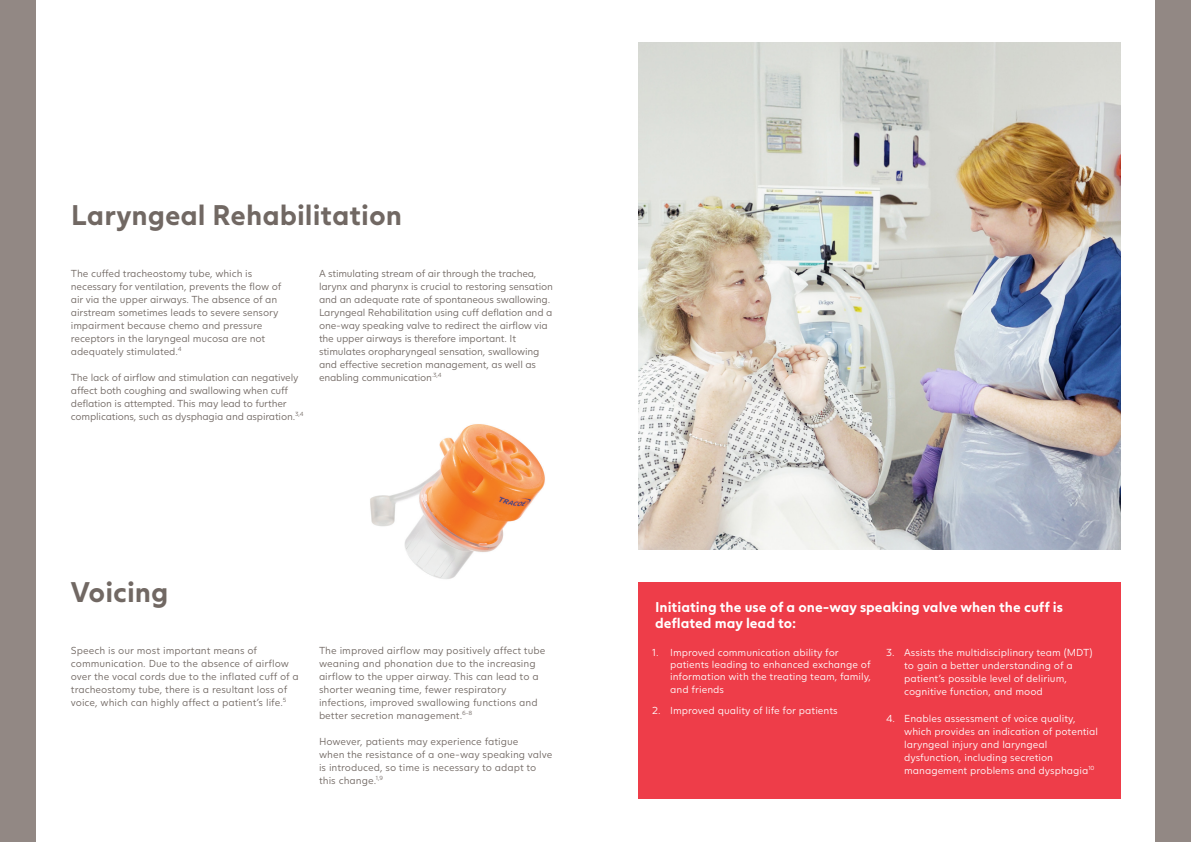
<style>
.page{position:relative;width:1191px;height:842px;background:#fff}
.page>*{position:absolute;margin:0;border:0;box-sizing:border-box;transform-origin:0 0}
.Copy{font:700 28px "Juli Sans";color:#716863}
.Copy-2{font:700 14px/16.8px "Juli Sans";color:#fff}
.CONTENT_-_Bodycopy{font:300 10px/13px "Juli Sans";letter-spacing:-.01em;color:#716863}
.t1{font:300 10px/13px "Juli Sans";color:#fff}
</style>
<div class="page">
<div style="left:638px;top:583px;width:482px;height:216px;background:#ee3d49"></div>
<img style="left:638px;top:43px;width:482px;height:507px">
<img style="left:370px;top:424px;width:175px;height:155px">
<div style="left:0;top:0;width:35px;height:842px;background:#928884"></div>
<div style="left:1155px;top:0;width:36px;height:842px;background:#928884"></div>
<p class="Copy" style="left:71px;top:197px;width:333px">Laryngeal Rehabilitation</p>
<p class="CONTENT_-_Bodycopy" style="left:71px;top:266px;width:212px">The cuffed tracheostomy tube, which is necessary for ventilation, prevents the flow of air via the upper airways. The absence of an airstream sometimes leads to severe sensory impairment because chemo and pressure receptors in the laryngeal mucosa are not adequately stimulated.<sup>4</sup></p>
<p class="CONTENT_-_Bodycopy" style="left:71px;top:370px;width:234px">The lack of airflow and stimulation can negatively affect both coughing and swallowing when cuff deflation is attempted. This may lead to further complications, such as dysphagia and aspiration.<sup>3,4</sup></p>
<p class="CONTENT_-_Bodycopy" style="left:319px;top:266px;width:235px">A stimulating stream of air through the trachea, larynx and pharynx is crucial to restoring sensation and an adequate rate of spontaneous swallowing.<br>Laryngeal Rehabilitation using cuff deflation and a one-way speaking valve to redirect the airflow via the upper airways is therefore important. It stimulates oropharyngeal sensation, swallowing and effective secretion management, as well as enabling communication<sup>.3,4</sup></p>
<p class="Copy" style="left:71px;top:574px;width:99px">Voicing</p>
<p class="CONTENT_-_Bodycopy" style="left:71px;top:643px;width:229px">Speech is our most important means of communication. Due to the absence of airflow over the vocal cords due to the inflated cuff of a tracheostomy tube, there is a resultant loss of voice, which can highly affect a patient’s life.<sup>5</sup></p>
<p class="CONTENT_-_Bodycopy" style="left:319px;top:643px;width:228px">The improved airflow may positively affect tube weaning and phonation due to the increasing airflow to the upper airway. This can lead to a shorter weaning time, fewer respiratory infections, improved swallowing functions and better secretion management.<sup>6-8</sup></p>
<p class="CONTENT_-_Bodycopy" style="left:319px;top:734px;width:235px">However, patients may experience fatigue<br>when the resistance of a one-way speaking valve is introduced, so time is necessary to adapt to this change.<sup>1,9</sup></p>
<p class="Copy-2" style="left:655px;top:598px;width:409px">Initiating the use of a one-way speaking valve when the cuff is deflated may lead to:</p>
<p class="t1" style="left:670px;top:646px;width:202px;line-height:12px;text-indent:-18px">1. Improved communication ability for patients leading to enhanced exchange of information with the treating team, family,</p>
<p class="t1" style="left:670px;top:682px;width:55px">and friends</p>
<p class="t1" style="left:652px;top:704px;width:187px">2. Improved quality of life for patients</p>
<p class="t1" style="left:904px;top:645px;width:190px;text-indent:-18px">3. Assists the multidisciplinary team (MDT) to gain a better understanding of a patient’s possible level of delirium, cognitive function, and mood</p>
<p class="t1" style="left:904px;top:712px;width:195px;text-indent:-18px">4. Enables assessment of voice quality, which provides an indication of potential laryngeal injury and laryngeal dysfunction, including secretion management problems and dysphagia<sup>10</sup></p>
</div>
